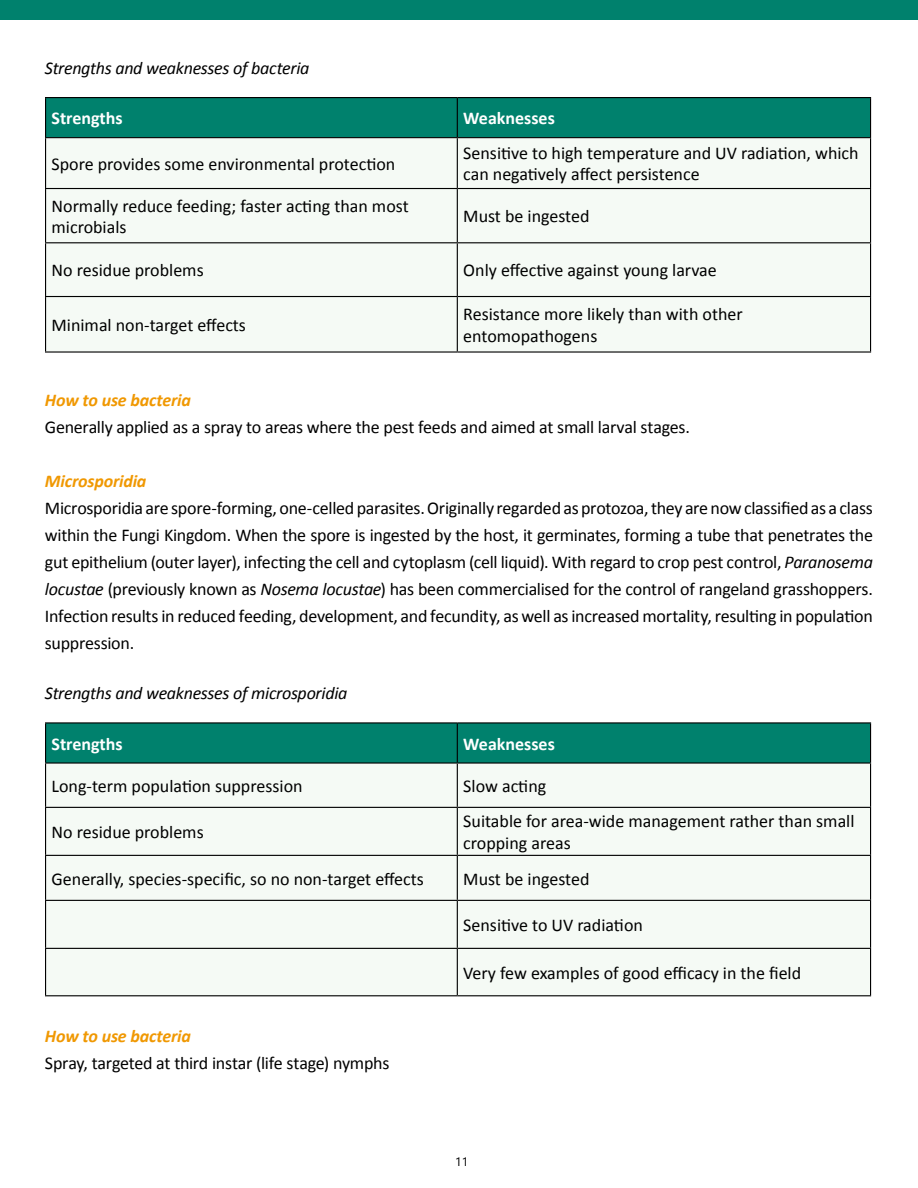
<style>
.page{position:relative;width:918px;height:1188px;background:#fff}
.page>*{position:absolute;margin:0;border:0;box-sizing:border-box;transform-origin:0 0}
.t1{font:18px/27px "Calibri";color:#000}
.t2{font:italic 18px "Calibri";letter-spacing:-.02em;color:#000}
.t3{font:italic 700 18px "Calibri";letter-spacing:-.01em;color:#f09802}
.t4{font:18px "Calibri";letter-spacing:-.02em;color:#000}
.t5{font:700 18px "Calibri";color:#fff}
.t6{font:12.15px "Segoe UI";color:#000}
.s1{font-style:italic}
</style>
<div class="page">
<div style="left:0;top:0;width:918px;height:20px;background:#00816d"></div>
<div style="left:46px;top:98px;width:824px;height:39px;background:#00816d"></div>
<div style="left:46px;top:138px;width:824px;height:213px;background:#f5faf5"></div>
<hr style="left:45px;top:97px;width:412px;height:1px;background:#000">
<hr style="left:45px;top:98px;width:1px;height:39px;background:#000">
<hr style="left:457px;top:97px;width:414px;height:1px;background:#000">
<hr style="left:457px;top:98px;width:1px;height:39px;background:#000">
<hr style="left:870px;top:98px;width:1px;height:39px;background:#000">
<hr style="left:45px;top:137px;width:412px;height:1px;background:#000">
<hr style="left:45px;top:138px;width:1px;height:50px;background:#000">
<hr style="left:457px;top:137px;width:414px;height:1px;background:#000">
<hr style="left:457px;top:138px;width:1px;height:50px;background:#000">
<hr style="left:870px;top:138px;width:1px;height:50px;background:#000">
<hr style="left:45px;top:188px;width:412px;height:1px;background:#000">
<hr style="left:45px;top:189px;width:1px;height:53px;background:#000">
<hr style="left:457px;top:188px;width:414px;height:1px;background:#000">
<hr style="left:457px;top:189px;width:1px;height:53px;background:#000">
<hr style="left:870px;top:189px;width:1px;height:53px;background:#000">
<hr style="left:45px;top:242px;width:412px;height:1px;background:#000">
<hr style="left:45px;top:243px;width:1px;height:53px;background:#000">
<hr style="left:457px;top:242px;width:414px;height:1px;background:#000">
<hr style="left:457px;top:243px;width:1px;height:53px;background:#000">
<hr style="left:870px;top:243px;width:1px;height:53px;background:#000">
<hr style="left:45px;top:296px;width:412px;height:1px;background:#000">
<hr style="left:45px;top:297px;width:1px;height:54px;background:#000">
<hr style="left:457px;top:296px;width:414px;height:1px;background:#000">
<hr style="left:457px;top:297px;width:1px;height:54px;background:#000">
<hr style="left:870px;top:297px;width:1px;height:54px;background:#000">
<hr style="left:45px;top:351px;width:412px;height:2px;background:#000">
<hr style="left:457px;top:351px;width:414px;height:2px;background:#000">
<div style="left:46px;top:724px;width:824px;height:38px;background:#00816d"></div>
<div style="left:46px;top:764px;width:824px;height:231px;background:#f5faf5"></div>
<hr style="left:45px;top:722px;width:412px;height:2px;background:#000">
<hr style="left:45px;top:724px;width:1px;height:38px;background:#000">
<hr style="left:457px;top:722px;width:414px;height:2px;background:#000">
<hr style="left:457px;top:724px;width:1px;height:38px;background:#000">
<hr style="left:870px;top:724px;width:1px;height:38px;background:#000">
<hr style="left:45px;top:762px;width:412px;height:2px;background:#000">
<hr style="left:45px;top:764px;width:1px;height:43px;background:#000">
<hr style="left:457px;top:762px;width:414px;height:2px;background:#000">
<hr style="left:457px;top:764px;width:1px;height:43px;background:#000">
<hr style="left:870px;top:764px;width:1px;height:43px;background:#000">
<hr style="left:45px;top:807px;width:412px;height:1px;background:#000">
<hr style="left:45px;top:808px;width:1px;height:47px;background:#000">
<hr style="left:457px;top:807px;width:414px;height:1px;background:#000">
<hr style="left:457px;top:808px;width:1px;height:47px;background:#000">
<hr style="left:870px;top:808px;width:1px;height:47px;background:#000">
<hr style="left:45px;top:855px;width:412px;height:1px;background:#000">
<hr style="left:45px;top:856px;width:1px;height:44px;background:#000">
<hr style="left:457px;top:855px;width:414px;height:1px;background:#000">
<hr style="left:457px;top:856px;width:1px;height:44px;background:#000">
<hr style="left:870px;top:856px;width:1px;height:44px;background:#000">
<hr style="left:45px;top:900px;width:412px;height:1px;background:#000">
<hr style="left:45px;top:901px;width:1px;height:47px;background:#000">
<hr style="left:457px;top:900px;width:414px;height:1px;background:#000">
<hr style="left:457px;top:901px;width:1px;height:47px;background:#000">
<hr style="left:870px;top:901px;width:1px;height:47px;background:#000">
<hr style="left:45px;top:948px;width:412px;height:1px;background:#000">
<hr style="left:45px;top:949px;width:1px;height:46px;background:#000">
<hr style="left:457px;top:948px;width:414px;height:1px;background:#000">
<hr style="left:457px;top:949px;width:1px;height:46px;background:#000">
<hr style="left:870px;top:949px;width:1px;height:46px;background:#000">
<hr style="left:45px;top:995px;width:412px;height:1px;background:#000">
<hr style="left:457px;top:995px;width:414px;height:1px;background:#000">
<p class="t2" style="left:45px;top:56px;width:266px">Strengths and weaknesses of bacteria</p>
<p class="t5" style="left:52px;top:107px;width:73px">Strengths</p>
<p class="t5" style="left:463px;top:107px;width:93px">Weaknesses</p>
<p class="t1" style="left:52px;top:150px;width:345px">Spore provides some environmental protection</p>
<p class="t1" style="left:463px;top:143px;width:397px;line-height:21px">Sensitive to high temperature and UV radiation, which can negatively affect persistence</p>
<p class="t1" style="left:52px;top:195px;width:359px;line-height:21.6px">Normally reduce feeding; faster acting than most microbials</p>
<p class="t1" style="left:463px;top:203px;width:128px">Must be ingested</p>
<p class="t1" style="left:52px;top:257px;width:154px">No residue problems</p>
<p class="t1" style="left:463px;top:257px;width:255px">Only effective against young larvae</p>
<p class="t1" style="left:52px;top:312px;width:196px">Minimal non-target effects</p>
<p class="t1" style="left:463px;top:304px;width:281px;line-height:21.6px">Resistance more likely than with other entomopathogens</p>
<p class="t3" style="left:45px;top:389px;width:147px">How to use bacteria</p>
<p class="t1" style="left:45px;top:414px;width:646px">Generally applied as a spray to areas where the pest feeds and aimed at small larval stages.</p>
<p class="t3" style="left:45px;top:470px;width:103px">Microsporidia</p>
<p class="t1" style="left:45px;top:495px;width:829px;text-align:justify">Microsporidia are spore-forming, one-celled parasites. Originally regarded as protozoa, they are now classified as a class within the Fungi Kingdom. When the spore is ingested by the host, it germinates, forming a tube that penetrates the gut epithelium (outer layer), infecting the cell and cytoplasm (cell liquid). With regard to crop pest control, <span class="s1">Paranosema locustae</span> (previously known as <span class="s1">Nosema locustae</span>) has been commercialised for the control of rangeland grasshoppers.<br>Infection results in reduced feeding, development, and fecundity, as well as increased mortality, resulting in population suppression.</p>
<p class="t2" style="left:45px;top:681px;width:304px">Strengths and weaknesses of microsporidia</p>
<p class="t5" style="left:52px;top:732px;width:73px">Strengths</p>
<p class="t5" style="left:463px;top:732px;width:93px">Weaknesses</p>
<p class="t1" style="left:52px;top:773px;width:253px">Long-term population suppression</p>
<p class="t1" style="left:463px;top:773px;width:84px">Slow acting</p>
<p class="t1" style="left:52px;top:819px;width:154px">No residue problems</p>
<p class="t1" style="left:463px;top:811px;width:393px;line-height:21.6px">Suitable for area-wide management rather than small cropping areas</p>
<p class="t1" style="left:52px;top:865px;width:374px">Generally, species-specific, so no non-target effects</p>
<p class="t1" style="left:463px;top:865px;width:128px">Must be ingested</p>
<p class="t1" style="left:463px;top:912px;width:181px">Sensitive to UV radiation</p>
<p class="t1" style="left:463px;top:959px;width:339px">Very few examples of good efficacy in the field</p>
<p class="t3" style="left:45px;top:1025px;width:147px">How to use bacteria</p>
<p class="t4" style="left:45px;top:1052px;width:346px">Spray, targeted at third instar (life stage) nymphs</p>
<p class="t6" style="left:455px;top:1150px;width:15px">11</p>
</div>
